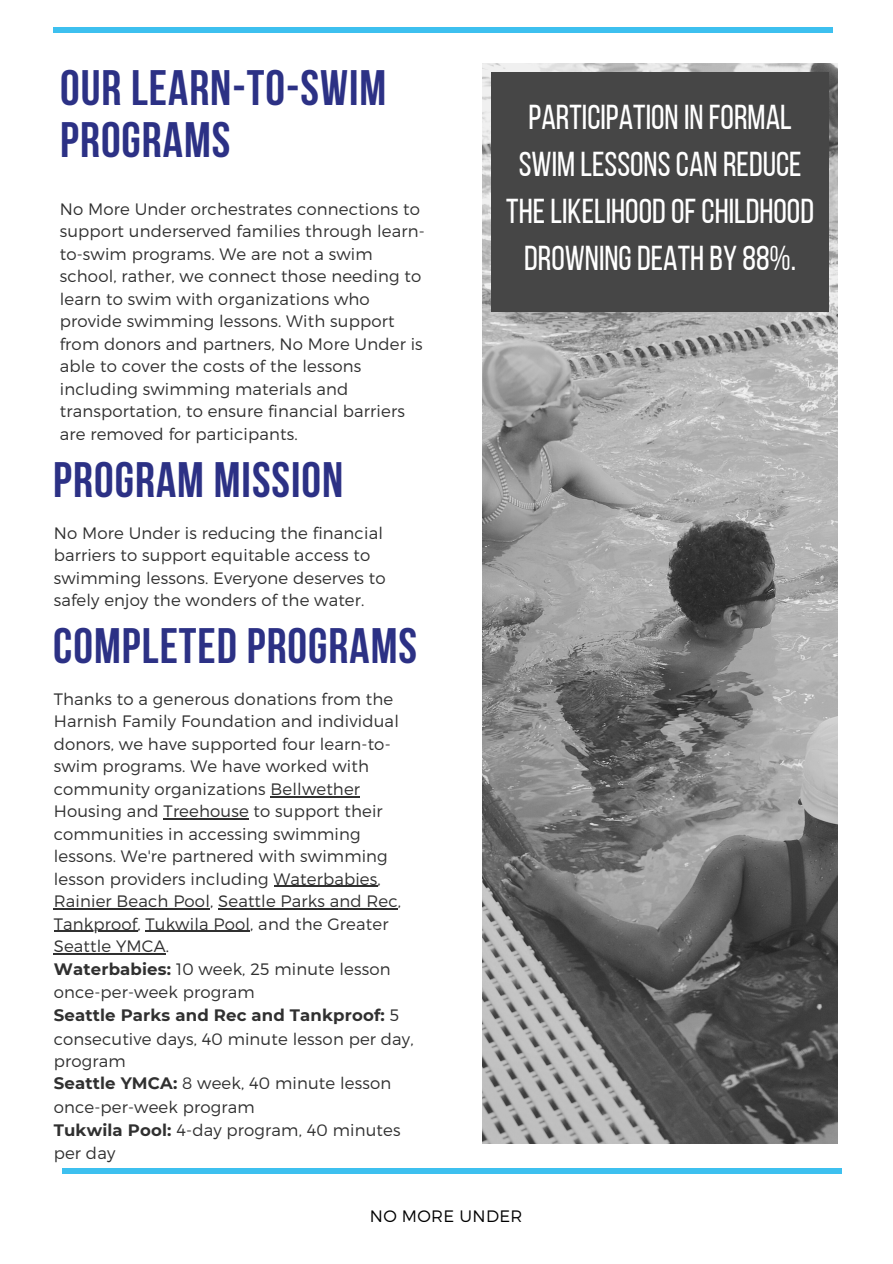
<style>
.page{position:relative;width:893px;height:1264px;background:#fff}
.page>*{position:absolute;margin:0;border:0;box-sizing:border-box;transform-origin:0 0}
.t1{font:700 49.65px/51.8px "Bebas Neue";letter-spacing:.02em;color:#2c3185}
.t2{font:34.5px/47.2px "Bebas Neue";color:#fff;text-align:center}
.t3{font:300 16.5px/22.6px "Montserrat";letter-spacing:.01em;color:#303030}
.t4{font:300 16.5px "Montserrat";letter-spacing:.02em;color:#000}
.s1{font-weight:700}
</style>
<div class="page">
<img style="left:483px;top:64px;width:354px;height:1079px">
<div style="left:53px;top:27px;width:779px;height:5px;background:#3dc0ef"></div>
<div style="left:62px;top:1167px;width:779px;height:6px;background:#3dc0ef"></div>
<div style="left:491px;top:72px;width:337px;height:239px;background:#464646"></div>
<hr style="left:270px;top:796px;width:90px;height:1px;background:#303030">
<hr style="left:164px;top:818px;width:85px;height:1px;background:#303030">
<hr style="left:273px;top:885px;width:104px;height:2px;background:#303030">
<hr style="left:54px;top:908px;width:156px;height:1px;background:#303030">
<hr style="left:218px;top:908px;width:180px;height:1px;background:#303030">
<hr style="left:54px;top:930px;width:83px;height:2px;background:#303030">
<hr style="left:145px;top:930px;width:105px;height:2px;background:#303030">
<hr style="left:54px;top:953px;width:112px;height:1px;background:#303030">
<h1 class="t1" style="left:60px;top:67px;width:327px">OUR LEARN-TO-SWIM<br>PROGRAMS</h1>
<p class="t3" style="left:60px;top:197px;width:366px">No More Under orchestrates connections to support underserved families through learn&shy;to-swim programs. We are not a swim school, rather, we connect those needing to learn to swim with organizations who provide swimming lessons. With support from donors and partners, No More Under is able to cover the costs of the lessons including swimming materials and transportation, to ensure financial barriers are removed for participants.</p>
<h1 class="t1" style="left:53px;top:458px;width:291px">PROGRAM MISSION</h1>
<p class="t3" style="left:54px;top:520px;width:333px">No More Under is reducing the financial barriers to support equitable access to swimming lessons. Everyone deserves to safely enjoy the wonders of the water.</p>
<h1 class="t1" style="left:53px;top:624px;width:365px">COMPLETED PROGRAMS</h1>
<p class="t3" style="left:54px;top:687px;width:361px">Thanks to a generous donations from the Harnish Family Foundation and individual donors, we have supported four learn-to&shy;swim programs. We have worked with community organizations Bellwether Housing and Treehouse to support their communities in accessing swimming lessons. We're partnered with swimming lesson providers including Waterbabies, Rainier Beach Pool, Seattle Parks and Rec, Tankproof, Tukwila Pool, and the Greater Seattle YMCA.<br><span class="s1">Waterbabies:</span> 10 week, 25 minute lesson once-per-week program<br><span class="s1">Seattle Parks and Rec and Tankproof:</span> 5 consecutive days, 40 minute lesson per day, program<br><span class="s1">Seattle YMCA:</span> 8 week, 40 minute lesson once-per-week program<br><span class="s1">Tukwila Pool:</span> 4-day program, 40 minutes per day</p>
<h2 class="t2" style="left:506px;top:96px;width:309px">PARTICIPATION IN FORMAL<br>SWIM LESSONSCAN REDUCE<br>THELIKELIHOODOFCHILDHOOD<br>DROWNINGDEATH BY 88%.</h2>
<p class="t4" style="left:370px;top:1204px;width:154px">NO MORE UNDER</p>
</div>
